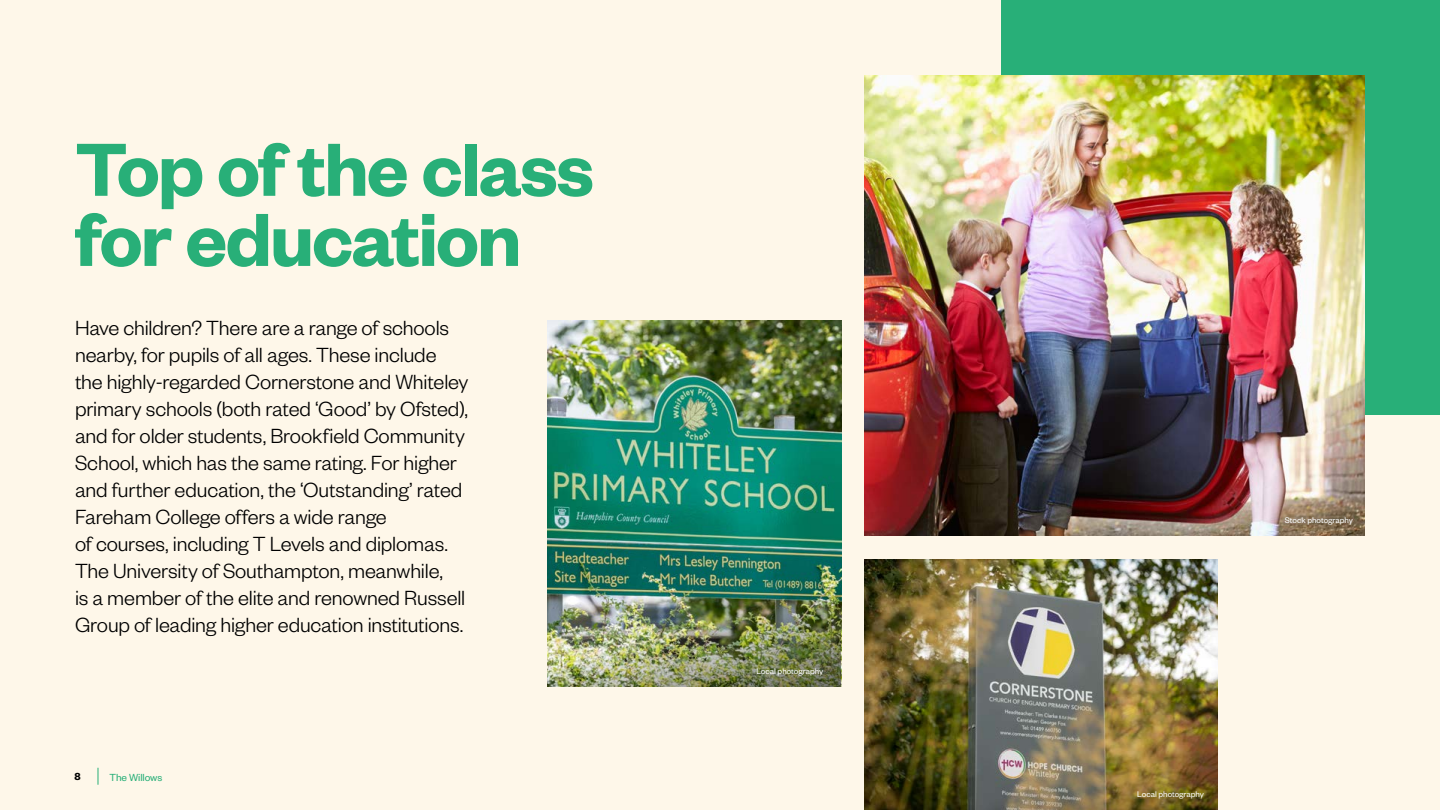
<style>
.page{position:relative;width:1440px;height:810px;background:#fef7e9}
.page>*{position:absolute;margin:0;border:0;box-sizing:border-box;transform-origin:0 0}
.t1{font:82.5px/70.1px "Founders Grotesk Sm Bd";letter-spacing:-.025em;color:#28af78}
.t2{font:300 22.5px/27px "Founders Grotesk";letter-spacing:-.01em;color:#000}
.t3{font:11.25px "Founders Grotesk";letter-spacing:-.005em;color:#28af78}
.t4{font:11.25px "Founders Grotesk Sm Bd";color:#000}
.t5{font:9px "Founders Grotesk";letter-spacing:-.005em;color:#fff}
</style>
<div class="page">
<div style="left:1002px;top:0;width:438px;height:414px;background:#28af78"></div>
<img style="left:864px;top:75px;width:501px;height:461px">
<img style="left:864px;top:560px;width:354px;height:250px">
<img style="left:548px;top:321px;width:293px;height:366px">
<svg style="left:98px;top:768px;width:1px;height:17px"></svg>
<p class="t1" style="left:75px;top:130px;width:521px">Top of the class for education</p>
<p class="t2" style="left:75px;top:313px;width:395px">Have children? There are a range of schools nearby, for pupils of all ages. These include the highly-regarded Cornerstone and Whiteley primary schools (both rated ‘Good’ by Ofsted), and for older students, Brookfield Community School, which has the same rating. For higher and further education, the ‘Outstanding’ rated Fareham College offers a wide range<br>of courses, including T Levels and diplomas.<br>The University of Southampton, meanwhile,<br>is a member of the elite and renowned Russell Group of leading higher education institutions.</p>
<p class="t4" style="left:74px;top:770px;width:8px">8</p>
<p class="t3" style="left:110px;top:770px;width:54px">The Willows</p>
<p class="t5" style="left:756px;top:665px;width:68px">Local photography</p>
<p class="t5" style="left:1285px;top:515px;width:70px">Stock photography</p>
<p class="t5" style="left:1137px;top:789px;width:68px">Local photography</p>
</div>
